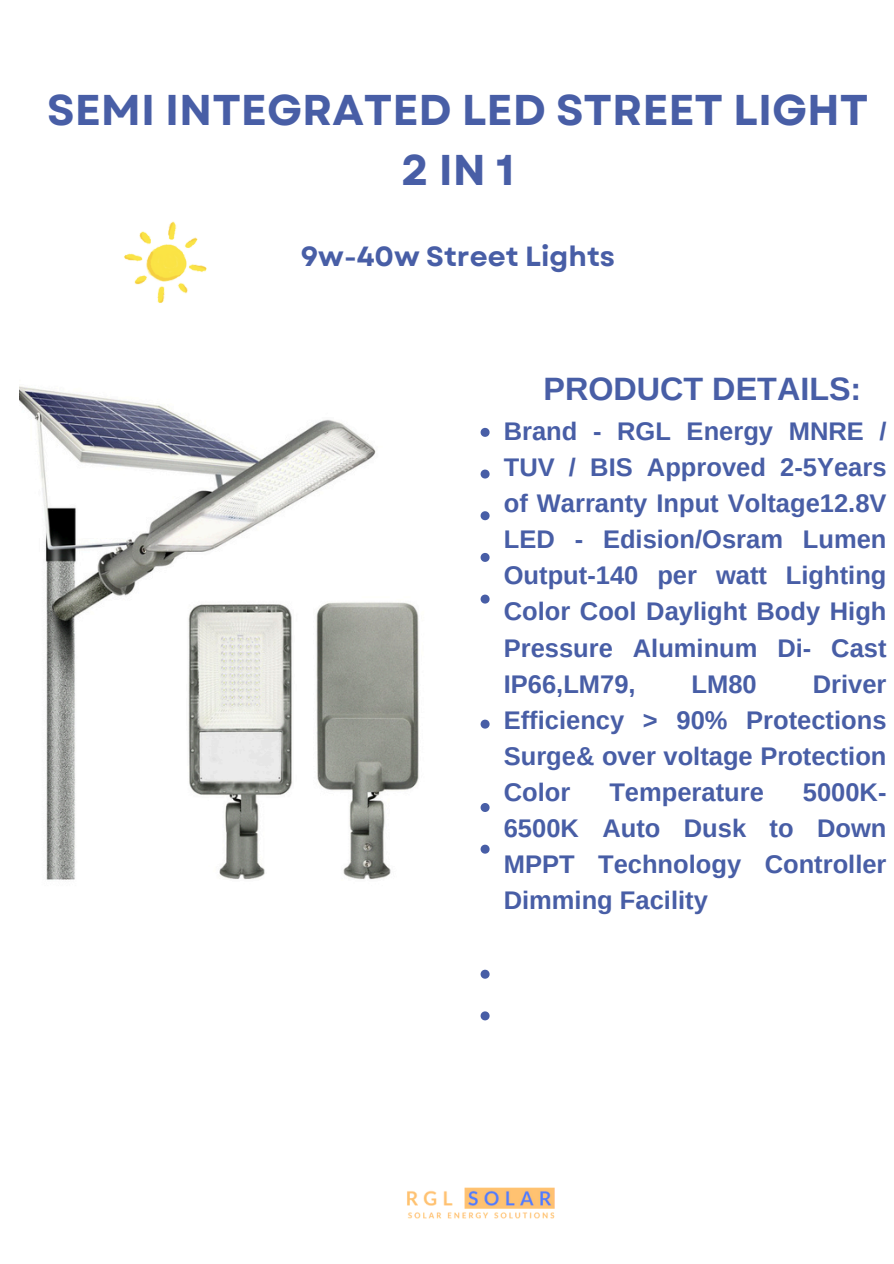
<style>
.page{position:relative;width:894px;height:1264px;background:#fff}
.page>*{position:absolute;margin:0;border:0;box-sizing:border-box;transform-origin:0 0}
.t1{font:700 43.05px/59.7px "Garet";color:#485ea6;text-align:center}
.t2{font:700 32.25px "Arimo";color:#485ea6}
.t3{font:700 27.75px "Garet";color:#485ea6}
.t4{font:700 25.5px/36px "Arimo";color:#485ea6;text-align:justify}
</style>
<div class="page">
<img style="left:124px;top:221px;width:83px;height:82px">
<img style="left:20px;top:386px;width:399px;height:494px">
<svg style="left:480px;top:428px;width:9px;height:9px"></svg>
<svg style="left:480px;top:469px;width:9px;height:9px"></svg>
<svg style="left:480px;top:511px;width:9px;height:9px"></svg>
<svg style="left:480px;top:553px;width:9px;height:9px"></svg>
<svg style="left:480px;top:594px;width:9px;height:9px"></svg>
<svg style="left:480px;top:719px;width:9px;height:9px"></svg>
<svg style="left:480px;top:803px;width:9px;height:9px"></svg>
<svg style="left:480px;top:844px;width:9px;height:9px"></svg>
<svg style="left:480px;top:969px;width:9px;height:9px"></svg>
<svg style="left:480px;top:1011px;width:9px;height:9px"></svg>
<img style="left:407px;top:1187px;width:148px;height:32px">
<p class="t1" style="left:47px;top:80px;width:822px">SEMI INTEGRATED LED STREET LIGHT<br>2IN1</p>
<p class="t3" style="left:300px;top:236px;width:316px">9w-40w Street Lights</p>
<h2 class="t2" style="left:543px;top:371px;width:319px">PRODUCT DETAILS:</h2>
<p class="t4" style="left:503px;top:413px;width:384px">Brand - RGL Energy MNRE / TUV / BIS Approved 2-5Years of Warranty Input Voltage12.8V LED - Edision/Osram Lumen Output-140 per watt Lighting Color Cool Daylight Body High Pressure Aluminum Di- Cast IP66,LM79,</p>
<p class="t4" style="left:503px;top:665px;width:384px;text-indent:309px">Driver Efficiency &gt; 90% Protections Surge&amp; over voltage Protection Color</p>
<p class="t4" style="left:691px;top:665px;width:67px">LM80</p>
<p class="t4" style="left:503px;top:773px;width:384px;text-indent:299px">5000K-6500K Auto Dusk to Down MPPT Technology Controller Dimming Facility</p>
<p class="t4" style="left:609px;top:773px;width:156px">Temperature</p>
</div>
